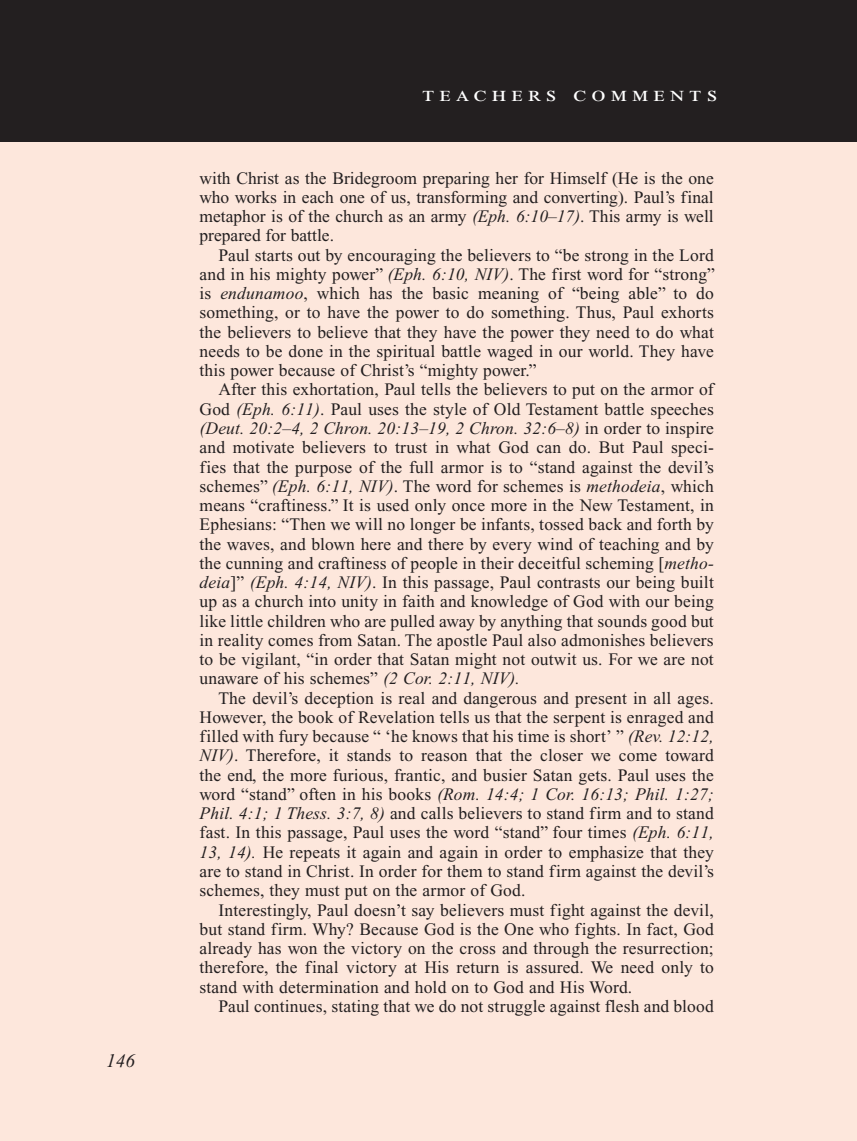
<style>
.page{position:relative;width:857px;height:1141px;background:#fff}
.page>*{position:absolute;margin:0;border:0;box-sizing:border-box;transform-origin:0 0}
.Teachers_Comments_He{font:21px "Times New Roman PS Std";letter-spacing:.2em;color:#fff;scale:1.2 1}
.PageNumbers{font:italic 19.25px "Times New Roman PS Std";color:#231f20}
.Objectives_Body_Text{font:17.5px/19.2px "Times New Roman PS Std";letter-spacing:.01em;color:#231f20;text-align:justify}
.s1{font-style:italic}
</style>
<div class="page">
<div style="left:0;top:138px;width:857px;height:1002px;background:#fde7dc"></div>
<div style="left:0;top:0;width:857px;height:141px;background:#231f20"></div>
<p class="PageNumbers" style="left:114px;top:1048px;width:30px">146</p>
<p class="PageNumbers" style="left:106px;top:1050px;width:30px">146</p>
<p class="Teachers_Comments_He" style="left:422px;top:83px;width:247px">teachers comments</p>
<p class="Objectives_Body_Text" style="left:199px;top:168px;width:516px">with Christ as the Bridegroom preparing her for Himself (He is the one who works in each one of us, transforming and converting). Paul’s final metaphor is of the church as an army <span class="s1">(Eph. 6:10–17)</span>. This army is well prepared for battle.</p>
<p class="Objectives_Body_Text" style="left:199px;top:245px;width:517px;text-indent:19px">Paul starts out by encouraging the believers to “be strong in the Lord and in his mighty power” <span class="s1">(Eph. 6:10, NIV)</span>. The first word for “strong” is <span class="s1">endunamoo</span>, which has the basic meaning of “being able” to do something, or to have the power to do something. Thus, Paul exhorts the believers to believe that they have the power they need to do what needs to be done in the spiritual battle waged in our world. They have this power because of Christ’s “mighty power.”</p>
<p class="Objectives_Body_Text" style="left:199px;top:380px;width:516px;text-indent:19px">After this exhortation, Paul tells the believers to put on the armor of God <span class="s1">(Eph. 6:11)</span>. Paul uses the style of Old Testament battle speeches <span class="s1">(Deut. 20:2–4, 2 Chron. 20:13–19, 2 Chron. 32:6–8)</span> in order to inspire and motivate believers to trust in what God can do. But Paul speci&shy;fies that the purpose of the full armor is to “stand against the devil’s schemes” <span class="s1">(Eph. 6:11, NIV)</span>. The word for schemes is <span class="s1">methodeia</span>, which means “craftiness.” It is used only once more in the New Testament, in Ephesians: “Then we will no longer be infants, tossed back and forth by the waves, and blown here and there by every wind of teaching and by the cunning and craftiness of people in their deceitful scheming [<span class="s1">metho&shy;deia</span>]” <span class="s1">(Eph. 4:14, NIV)</span>. In this passage, Paul contrasts our being built up as a church into unity in faith and knowledge of God with our being like little children who are pulled away by anything that sounds good but in reality comes from Satan. The apostle Paul also admonishes believers to be vigilant, “in order that Satan might not outwit us. For we are not unaware of his schemes” <span class="s1">(2 Cor. 2:11, NIV).</span></p>
<p class="Objectives_Body_Text" style="left:199px;top:688px;width:516px;text-indent:19px">The devil’s deception is real and dangerous and present in all ages.<br>However, the book of Revelation tells us that the serpent is enraged and filled with fury because “ ‘he knows that his time is short’ ” <span class="s1">(Rev. 12:12, NIV)</span>. Therefore, it stands to reason that the closer we come toward the end, the more furious, frantic, and busier Satan gets. Paul uses the word “stand” often in his books <span class="s1">(Rom. 14:4; 1 Cor. 16:13; Phil. 1:27; Phil. 4:1; 1 Thess. 3:7, 8)</span> and calls believers to stand firm and to stand fast. In this passage, Paul uses the word “stand” four times <span class="s1">(Eph. 6:11, 13, 14).</span> He repeats it again and again in order to emphasize that they are to stand in Christ. In order for them to stand firm against the devil’s schemes, they must put on the armor of God.</p>
<p class="Objectives_Body_Text" style="left:199px;top:900px;width:516px;text-indent:19px">Interestingly, Paul doesn’t say believers must fight against the devil, but stand firm. Why? Because God is the One who fights. In fact, God already has won the victory on the cross and through the resurrection; therefore, the final victory at His return is assured. We need only to stand with determination and hold on to God and His Word.</p>
<p class="Objectives_Body_Text" style="left:218px;top:996px;width:497px">Paul continues, stating that we do not struggle against flesh and blood</p>
</div>
